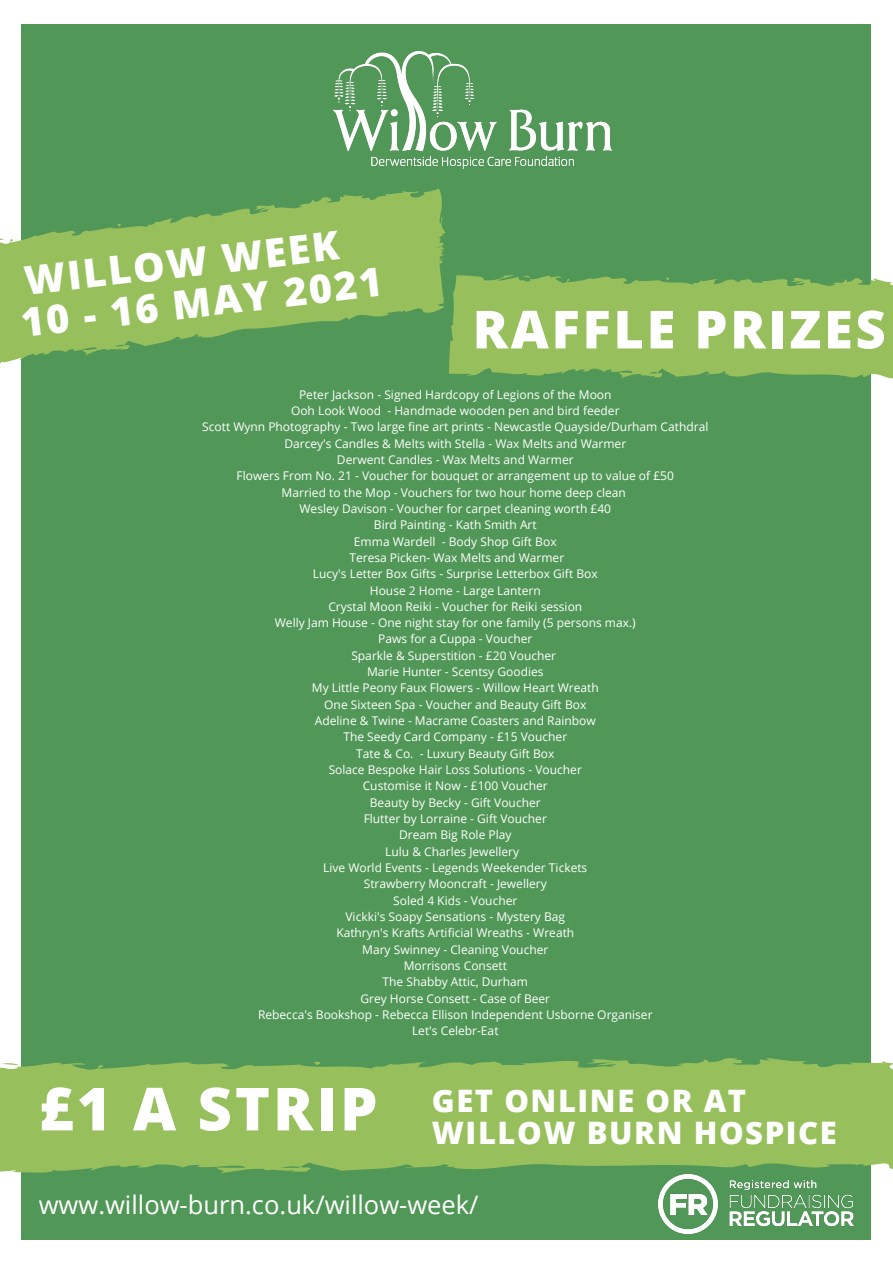
<style>
.page{position:relative;width:893px;height:1263px;background:#fff}
.page>*{position:absolute;margin:0;border:0;box-sizing:border-box;transform-origin:0 0}
.t1{font:800 59.47px "Open Sans";letter-spacing:.05em;color:#fff}
.t2{font:800 52.5px "Open Sans";letter-spacing:.05em;color:#fff}
.t3{font:800 39.67px "Open Sans";color:#fff}
.t4{font:800 30.97px "Open Sans";letter-spacing:.05em;color:#fff}
.t5{font:25.5px "Open Sans";color:#fff}
.t6{font:12px "Open Sans";color:#fff}
</style>
<div class="page">
<div style="left:22px;top:24px;width:848px;height:1215px;background:#519758"></div>
<svg style="left:0;top:1056px;width:893px;height:118px;fill:#97c05c"></svg>
<svg style="left:457px;top:267px;width:436px;height:120px;fill:#97c05c"></svg>
<svg style="left:0;top:182px;width:457px;height:195px;fill:#97c05c"></svg>
<img style="left:333px;top:51px;width:279px;height:118px">
<img style="left:658px;top:1174px;width:195px;height:60px">
<p class="t3" style="left:22px;top:252px;width:318px;rotate:-6deg">WILLOW WEEK</p>
<p class="t3" style="left:18px;top:293px;width:365px;rotate:-6deg">10 - 16 MAY 2021</p>
<p class="t2" style="left:472px;top:292px;width:415px">RAFFLE PRIZES</p>
<p class="t6" style="left:299px;top:386px;width:314px">Peter Jackson - Signed Hardcopy of Legions of the Moon</p>
<p class="t6" style="left:291px;top:402px;width:330px">Ooh Look Wood - Handmade wooden pen and bird feeder</p>
<p class="t6" style="left:202px;top:418px;width:508px">Scott Wynn Photography - Two large fine art prints - Newcastle Quayside/Durham Cathdral</p>
<p class="t6" style="left:284px;top:435px;width:343px">Darcey's Candles &amp; Melts with Stella - Wax Melts and Warmer</p>
<p class="t6" style="left:337px;top:451px;width:238px">Derwent Candles - Wax Melts and Warmer</p>
<p class="t6" style="left:237px;top:467px;width:439px">Flowers From No. 21 - Voucher for bouquet or arrangement up to value of £50</p>
<p class="t6" style="left:282px;top:484px;width:346px">Married to the Mop - Vouchers for two hour home deep clean</p>
<p class="t6" style="left:299px;top:500px;width:313px">Wesley Davison - Voucher for carpet cleaning worth £40</p>
<p class="t6" style="left:374px;top:516px;width:164px">Bird Painting - Kath Smith Art</p>
<p class="t6" style="left:354px;top:533px;width:204px">Emma Wardell - Body Shop Gift Box</p>
<p class="t6" style="left:349px;top:549px;width:216px">Teresa Picken- Wax Melts and Warmer</p>
<p class="t6" style="left:313px;top:565px;width:286px">Lucy's Letter Box Gifts - Surprise Letterbox Gift Box</p>
<p class="t6" style="left:370px;top:582px;width:172px">House 2 Home - Large Lantern</p>
<p class="t6" style="left:328px;top:598px;width:255px">Crystal Moon Reiki - Voucher for Reiki session</p>
<p class="t6" style="left:275px;top:614px;width:362px">Welly Jam House - One night stay for one family (5 persons max.)</p>
<p class="t6" style="left:378px;top:631px;width:156px">Paws for a Cuppa - Voucher</p>
<p class="t6" style="left:351px;top:647px;width:206px">Sparkle &amp; Superstition - £20 Voucher</p>
<p class="t6" style="left:367px;top:663px;width:178px">Marie Hunter - Scentsy Goodies</p>
<p class="t6" style="left:312px;top:680px;width:288px">My Little Peony Faux Flowers - Willow Heart Wreath</p>
<p class="t6" style="left:324px;top:696px;width:263px">One Sixteen Spa - Voucher and Beauty Gift Box</p>
<p class="t6" style="left:315px;top:712px;width:282px">Adeline &amp; Twine - Macrame Coasters and Rainbow</p>
<p class="t6" style="left:343px;top:728px;width:225px">The Seedy Card Company - £15 Voucher</p>
<p class="t6" style="left:356px;top:745px;width:200px">Tate &amp; Co. - Luxury Beauty Gift Box</p>
<p class="t6" style="left:329px;top:761px;width:255px">Solace Bespoke Hair Loss Solutions - Voucher</p>
<p class="t6" style="left:363px;top:777px;width:187px">Customise it Now - £100 Voucher</p>
<p class="t6" style="left:370px;top:794px;width:172px">Beauty by Becky - Gift Voucher</p>
<p class="t6" style="left:364px;top:810px;width:185px">Flutter by Lorraine - Gift Voucher</p>
<p class="t6" style="left:399px;top:826px;width:114px">Dream Big Role Play</p>
<p class="t6" style="left:385px;top:843px;width:135px">Lulu &amp; Charles Jewellery</p>
<p class="t6" style="left:323px;top:859px;width:266px">Live World Events - Legends Weekender Tickets</p>
<p class="t6" style="left:364px;top:875px;width:184px">Strawberry Mooncraft - Jewellery</p>
<p class="t6" style="left:393px;top:892px;width:126px">Soled 4 Kids - Voucher</p>
<p class="t6" style="left:345px;top:908px;width:221px">Vickki's Soapy Sensations - Mystery Bag</p>
<p class="t6" style="left:336px;top:924px;width:239px">Kathryn's Krafts Artificial Wreaths - Wreath</p>
<p class="t6" style="left:362px;top:941px;width:188px">Mary Swinney - Cleaning Voucher</p>
<p class="t6" style="left:404px;top:957px;width:105px">Morrisons Consett</p>
<p class="t6" style="left:382px;top:973px;width:147px">The Shabby Attic, Durham</p>
<p class="t6" style="left:360px;top:990px;width:191px">Grey Horse Consett - Case of Beer</p>
<p class="t6" style="left:258px;top:1006px;width:396px">Rebecca's Bookshop - Rebecca Ellison Independent Usborne Organiser</p>
<p class="t6" style="left:412px;top:1022px;width:88px">Let's Celebr-Eat</p>
<p class="t1" style="left:39px;top:1067px;width:340px">£1 A STRIP</p>
<p class="t4" style="left:432px;top:1079px;width:316px">GET ONLINE OR AT</p>
<p class="t4" style="left:432px;top:1110px;width:406px">WILLOW BURN HOSPICE</p>
<p class="t5" style="left:39px;top:1186px;width:441px">www.willow-burn.co.uk/willow-week/</p>
</div>
